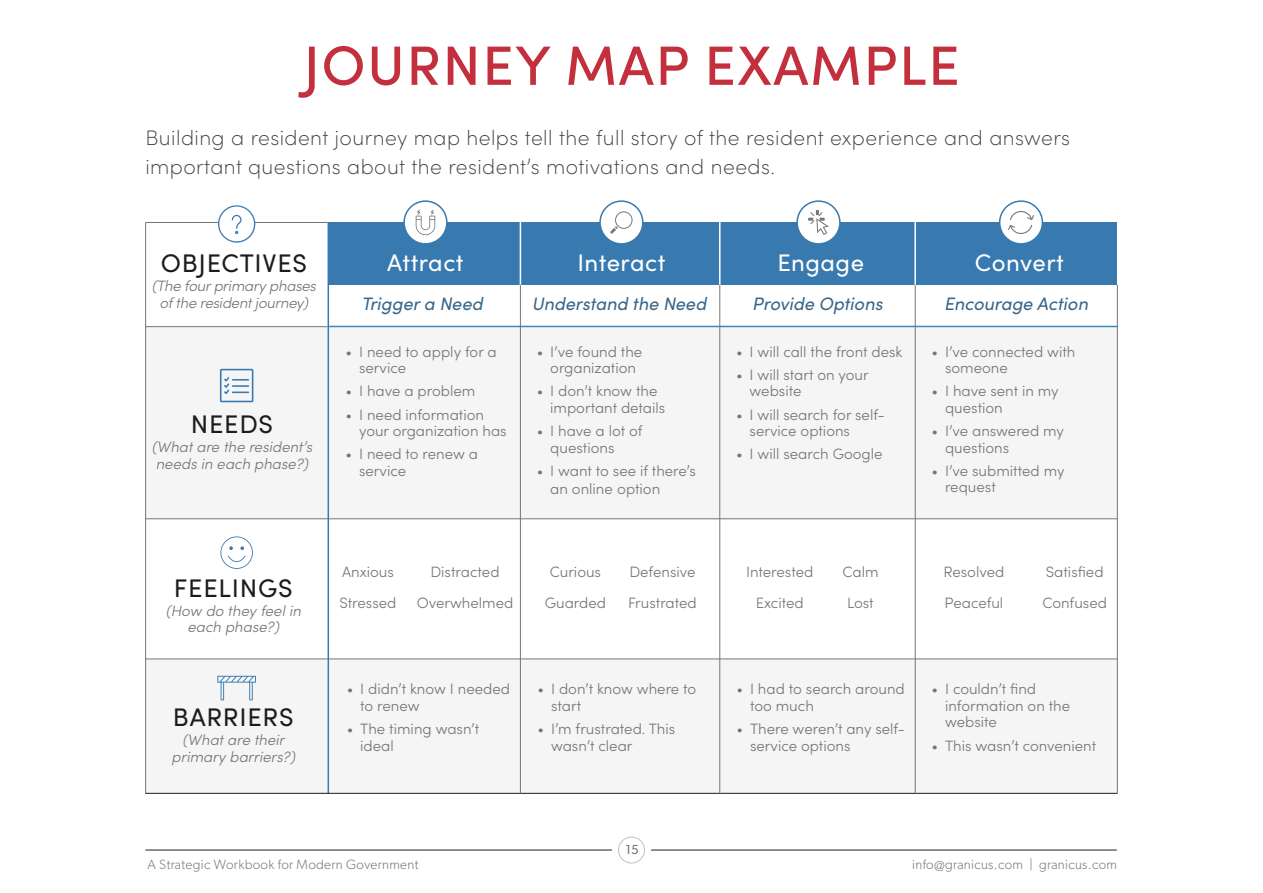
<style>
.page{position:relative;width:1263px;height:893px;background:#fff}
.page>*{position:absolute;margin:0;border:0;box-sizing:border-box;transform-origin:0 0}
.t1{font:500 55.5px "Sofia Pro";letter-spacing:.03em;color:#c32f3c}
.t2{font:25.5px "Sofia Pro";letter-spacing:.03em;color:#1c1c1c}
.t3{font:24px "Sofia Pro";letter-spacing:.02em;color:#fff}
.t4{font:200 21px/28.5px "Sofia Pro";letter-spacing:.02em;color:#3f3f38}
.t5{font:italic 18px "Sofia Pro";color:#38668a}
.t6{font:300 15px/16.5px "Sofia Pro";color:#767576}
.t7{font:italic 300 15px/16.5px "Sofia Pro";color:#767576;text-align:center}
.t8{font:italic 300 15px/16.5px "Sofia Pro";letter-spacing:-.02em;color:#767576;text-align:center}
.t9{font:300 13.5px "Gibson";letter-spacing:.025em;color:#767576}
.t10{font:13.05px "Gibson";color:#767576}
</style>
<div class="page">
<hr style="left:145px;top:850px;width:467px;height:1px;background:#201a2d">
<hr style="left:651px;top:850px;width:466px;height:1px;background:#201a2d">
<div style="left:618px;top:837px;width:27px;height:26px;border:1px solid #c2c1c0;border-radius:50%"></div>
<hr style="left:145px;top:222px;width:183px;height:1px;background:#767576">
<hr style="left:145px;top:223px;width:1px;height:570px;background:#767576">
<div style="left:145px;top:326px;width:972px;height:193px;background:#f5f5f5"></div>
<div style="left:145px;top:659px;width:972px;height:134px;background:#f5f5f5"></div>
<div style="left:329px;top:222px;width:788px;height:63px;background:#3879af"></div>
<hr style="left:520px;top:221px;width:1px;height:64px;background:#fff">
<hr style="left:719px;top:221px;width:1px;height:64px;background:#fff">
<hr style="left:914px;top:221px;width:2px;height:64px;background:#fff">
<svg style="left:218px;top:205px;width:38px;height:38px"></svg>
<div style="left:404px;top:201px;width:43px;height:43px;background:#fff;border-radius:50%"></div>
<div style="left:403px;top:200px;width:45px;height:45px;border:2px solid #3879af;border-radius:50%"></div>
<svg style="left:416px;top:210px;width:19px;height:26px"></svg>
<hr style="left:328px;top:222px;width:1px;height:571px;background:#3879af">
<hr style="left:328px;top:326px;width:789px;height:1px;background:#3789be">
<hr style="left:145px;top:519px;width:972px;height:1px;background:#767576">
<hr style="left:145px;top:326px;width:183px;height:1px;background:#767576">
<hr style="left:145px;top:659px;width:972px;height:1px;background:#767576">
<hr style="left:145px;top:793px;width:972px;height:1px;background:#201a2d">
<hr style="left:520px;top:285px;width:1px;height:508px;background:#767576">
<hr style="left:719px;top:285px;width:1px;height:508px;background:#767576">
<hr style="left:915px;top:285px;width:1px;height:508px;background:#767576">
<hr style="left:1117px;top:285px;width:1px;height:508px;background:#767576">
<svg style="left:220px;top:536px;width:33px;height:33px"></svg>
<svg style="left:220px;top:369px;width:33px;height:33px"></svg>
<svg style="left:217px;top:676px;width:39px;height:24px"></svg>
<div style="left:1000px;top:201px;width:42px;height:43px;background:#fff;border-radius:50%"></div>
<div style="left:999px;top:200px;width:44px;height:45px;border:2px solid #3879af;border-radius:50%"></div>
<svg style="left:1008px;top:211px;width:26px;height:23px"></svg>
<div style="left:797px;top:201px;width:43px;height:43px;background:#fff;border-radius:50%"></div>
<div style="left:796px;top:200px;width:45px;height:45px;border:2px solid #3879af;border-radius:50%"></div>
<svg style="left:808px;top:210px;width:21px;height:25px"></svg>
<div style="left:600px;top:201px;width:43px;height:43px;background:#fff;border-radius:50%"></div>
<div style="left:599px;top:200px;width:44px;height:45px;border:2px solid #3879af;border-radius:50%"></div>
<svg style="left:610px;top:211px;width:22px;height:23px"></svg>
<h1 class="t1" style="left:303px;top:24px;width:658px">JOURNEY MAP EXAMPLE</h1>
<h3 class="t4" style="left:145px;top:122px;width:926px">Building a resident journey map helps tell the full story of the resident experience and answers important questions about the resident’s motivations and needs.</h3>
<h2 class="t2" style="left:161px;top:245px;width:148px">OBJECTIVES</h2>
<p class="t8" style="left:152px;top:277px;width:166px">(The four primary phases of the resident journey)</p>
<h2 class="t2" style="left:191px;top:406px;width:84px">NEEDS</h2>
<p class="t7" style="left:152px;top:438px;width:162px;text-align:left">(What are the resident’s needs in each phase?)</p>
<h3 class="t3" style="left:387px;top:245px;width:78px">Attract</h3>
<p class="t5" style="left:361px;top:291px;width:123px">Trigger a Need</p>
<p class="t6" style="left:359px;top:342px;width:139px;text-indent:-14px">• I need to apply for a service</p>
<p class="t6" style="left:346px;top:382px;width:131px">• I have a problem</p>
<p class="t6" style="left:359px;top:405px;width:149px;text-indent:-14px">• I need information your organization has</p>
<p class="t6" style="left:359px;top:445px;width:121px;text-indent:-14px">• I need to renew a service</p>
<h3 class="t3" style="left:577px;top:245px;width:89px">Interact</h3>
<p class="t5" style="left:532px;top:291px;width:176px">Understand the Need</p>
<p class="t6" style="left:537px;top:342px;width:107px;text-align:center">• I’ve found the organization</p>
<p class="t6" style="left:550px;top:382px;width:117px;text-indent:-13px">• I don’t know the important details</p>
<p class="t6" style="left:550px;top:422px;width:94px;text-indent:-13px">• I have a lot of questions</p>
<p class="t6" style="left:550px;top:461px;width:147px;line-height:18px;text-indent:-13px">• I want to see if there’s an online option</p>
<h3 class="t3" style="left:777px;top:245px;width:88px">Engage</h3>
<p class="t5" style="left:752px;top:291px;width:132px">Provide Options</p>
<p class="t6" style="left:736px;top:342px;width:168px">• I will call the front desk</p>
<p class="t6" style="left:750px;top:366px;width:121px;text-indent:-14px">• I will start on your website</p>
<p class="t6" style="left:750px;top:405px;width:137px;text-indent:-14px">• I will search for self&shy;service options</p>
<p class="t6" style="left:736px;top:445px;width:148px">• I will search Google</p>
<h3 class="t3" style="left:975px;top:245px;width:90px">Convert</h3>
<p class="t5" style="left:944px;top:291px;width:145px">Encourage Action</p>
<p class="t6" style="left:945px;top:342px;width:132px;text-indent:-14px">• I’ve connected with someone</p>
<p class="t6" style="left:945px;top:382px;width:115px;text-indent:-14px">• I have sent in my question</p>
<p class="t6" style="left:945px;top:422px;width:120px;text-indent:-14px">• I’ve answered my questions</p>
<p class="t6" style="left:945px;top:462px;width:121px;text-indent:-14px">• I’ve submitted my request</p>
<h2 class="t2" style="left:174px;top:569px;width:120px">FEELINGS</h2>
<p class="t7" style="left:166px;top:601px;width:137px">(How do they feel in each phase?)</p>
<h2 class="t2" style="left:173px;top:699px;width:122px">BARRIERS</h2>
<p class="t7" style="left:172px;top:731px;width:125px">(What are their primary barriers?)</p>
<p class="t6" style="left:339px;top:555px;width:59px;line-height:31.5px">Anxious<br>Stressed</p>
<p class="t6" style="left:417px;top:555px;width:98px;line-height:31.5px;text-align:center">Distracted<br>Overwhelmed</p>
<p class="t6" style="left:545px;top:555px;width:63px;line-height:31.5px;text-align:center">Curious<br>Guarded</p>
<p class="t6" style="left:628px;top:555px;width:70px;line-height:31.5px">Defensive<br>Frustrated</p>
<p class="t6" style="left:746px;top:555px;width:69px;line-height:31.5px;text-align:center">Interested<br>Excited</p>
<p class="t6" style="left:842px;top:555px;width:38px;line-height:31.5px;text-align:center">Calm<br>Lost</p>
<p class="t6" style="left:943px;top:555px;width:62px;line-height:31.5px">Resolved<br>Peaceful</p>
<p class="t6" style="left:1042px;top:555px;width:66px;line-height:31.5px">Satisfied<br>Confused</p>
<p class="t6" style="left:360px;top:680px;width:151px;text-indent:-14px">• I didn’t know I needed to renew</p>
<p class="t6" style="left:360px;top:720px;width:121px;text-indent:-14px">• The timing wasn’t ideal</p>
<p class="t6" style="left:551px;top:680px;width:147px;text-indent:-14px">• I don’t know where to start</p>
<p class="t6" style="left:551px;top:720px;width:126px;text-indent:-14px">• I’m frustrated. This wasn’t clear</p>
<p class="t6" style="left:750px;top:680px;width:156px;text-indent:-14px">• I had to search around too much</p>
<p class="t6" style="left:750px;top:720px;width:156px;text-indent:-14px">• There weren’t any self&shy;service options</p>
<p class="t6" style="left:945px;top:680px;width:127px;text-indent:-14px">• I couldn’t find information on the website</p>
<p class="t6" style="left:931px;top:736px;width:166px">• This wasn’t convenient</p>
<p class="t10" style="left:625px;top:842px;width:15px">15</p>
<p class="t9" style="left:147px;top:856px;width:273px">A Strategic Workbook for Modern Government</p>
<p class="t9" style="left:912px;top:856px;width:206px">info@granicus.com | granicus.com</p>
</div>
